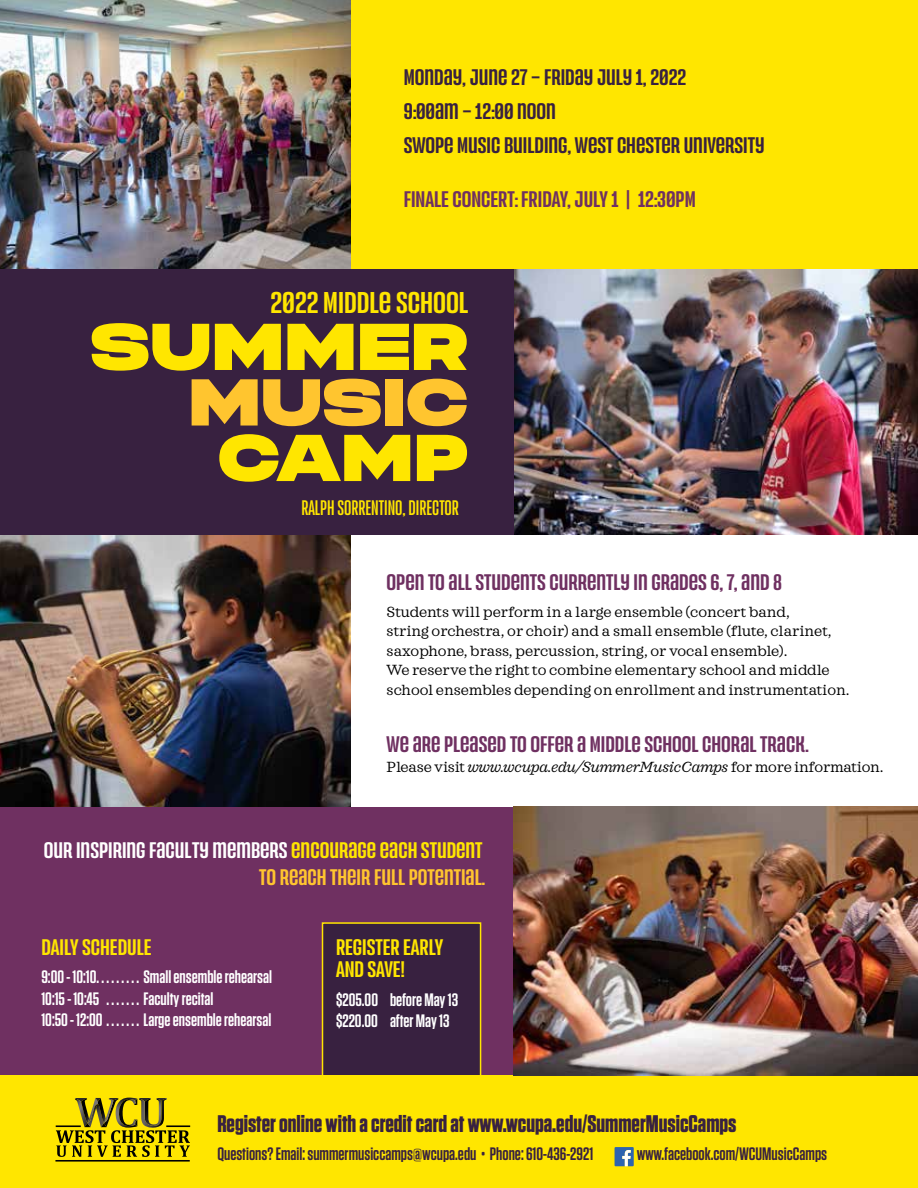
<style>
.page{position:relative;width:918px;height:1188px;background:#fff}
.page>*{position:absolute;margin:0;border:0;box-sizing:border-box;transform-origin:0 0}
.t1{font:66px "Phonk";color:#ffe600}
.t2{font:66px "Phonk";color:#ffc52f}
.t3{font:500 30px "Versus";color:#ffe600}
.t4{font:700 24px "Tungsten";color:#382140}
.t5{font:500 22.5px "Versus";color:#6f3061}
.t6{font:500 22.5px/33.8px "Versus";color:#382140}
.t7{font:500 22.5px/27px "Versus";color:#fff;text-align:right}
.t8{font:500 22.5px/22.5px "Versus";color:#ffe600}
.t9{font:21px "Versus";color:#ffe600}
.t10{font:600 18px/21.6px "Tungsten";color:#fff}
.t11{font:600 18px "Tungsten";color:#382140}
.t12{font:15px/19.5px "Sagona";color:#000}
.s1{font-style:italic}
.s2{color:#ffe600}
.s3{color:#ffc52f}
</style>
<div class="page">
<div style="left:0;top:807px;width:567px;height:269px;background:#6f3061"></div>
<div style="left:322px;top:922px;width:159px;height:163px;background:#382140;border:2px solid #ffe600"></div>
<img style="left:514px;top:269px;width:404px;height:266px">
<img style="left:0;top:535px;width:351px;height:272px">
<img style="left:0;top:0;width:351px;height:269px">
<div style="left:0;top:1076px;width:918px;height:112px;background:#ffe600"></div>
<div style="left:351px;top:0;width:567px;height:269px;background:#ffe600"></div>
<div style="left:0;top:269px;width:514px;height:266px;background:#382140"></div>
<img style="left:514px;top:807px;width:404px;height:269px">
<hr style="left:55px;top:1160px;width:135px;height:2px;background:#000">
<svg style="left:56px;top:1098px;width:134px;height:59px"></svg>
<svg style="left:615px;top:1147px;width:19px;height:19px"></svg>
<h3 class="t6" style="left:404px;top:59px;width:362px">MONDAY, JUNE 27 – FRIDAY JULY 1, 2022<br>9:00AM – 12:00 NOON<br>SWOPE MUSIC BUILDING, WEST CHESTER UNIVERSITY</h3>
<h3 class="t5" style="left:404px;top:183px;width:294px">FINALE CONCERT: FRIDAY, JULY 1 | 12:30PM</h3>
<h2 class="t3" style="left:271px;top:282px;width:199px">2022 MIDDLE SCHOOL</h2>
<h1 class="t1" style="left:90px;top:305px;width:380px">SUMMER</h1>
<h1 class="t2" style="left:188px;top:360px;width:282px">MUSIC</h1>
<h1 class="t1" style="left:218px;top:416px;width:252px">CAMP</h1>
<h3 class="t9" style="left:301px;top:494px;width:159px">RALPH SORRENTINO, DIRECTOR</h3>
<h3 class="t5" style="left:387px;top:567px;width:397px">OPEN TO ALL STUDENTS CURRENTLY IN GRADES 6, 7, AND 8</h3>
<p class="t12" style="left:387px;top:602px;width:465px">Students will perform in a large ensemble (concert band,<br>string orchestra, or choir) and a small ensemble (flute, clarinet, saxophone, brass, percussion, string, or vocal ensemble).<br>We reserve the right to combine elementary school and middle school ensembles depending on enrollment and instrumentation.</p>
<h3 class="t5" style="left:387px;top:729px;width:424px">WE ARE PLEASED TO OFFER A MIDDLE SCHOOL CHORAL TRACK.</h3>
<p class="t12" style="left:387px;top:757px;width:499px">Please visit <span class="s1">www.wcupa.edu/SummerMusicCamps</span> for more information.</p>
<h3 class="t7" style="left:44px;top:836px;width:443px">OUR INSPIRING FACULTY MEMBERS <span class="s2">ENCOURAGE EACH STUDENT<br></span><span class="s3">TO REACH THEIR FULL POTENTIAL.</span></h3>
<h3 class="t8" style="left:41px;top:935px;width:112px">DAILY SCHEDULE</h3>
<p class="t10" style="left:41px;top:967px;width:232px">9:00 - 10:10 . . . . . . . . . Small ensemble rehearsal<br>10:15 - 10:45 . . . . . . . Faculty recital<br>10:50 - 12:00 . . . . . . . Large ensemble rehearsal</p>
<h3 class="t8" style="left:336px;top:935px;width:109px">REGISTER EARLY<br>AND SAVE!</h3>
<p class="t10" style="left:336px;top:989px;width:124px">$205.00 before May 13 $220.00 after May 13</p>
<h3 class="t4" style="left:217px;top:1111px;width:521px">Register online with a credit card at www.wcupa.edu/SummerMusicCamps</h3>
<p class="t11" style="left:217px;top:1144px;width:377px">Questions? Email: summermusiccamps@wcupa.edu • Phone: 610-436-2921</p>
<p class="t11" style="left:637px;top:1144px;width:192px">www.facebook.com/WCUMusicCamps</p>
</div>
